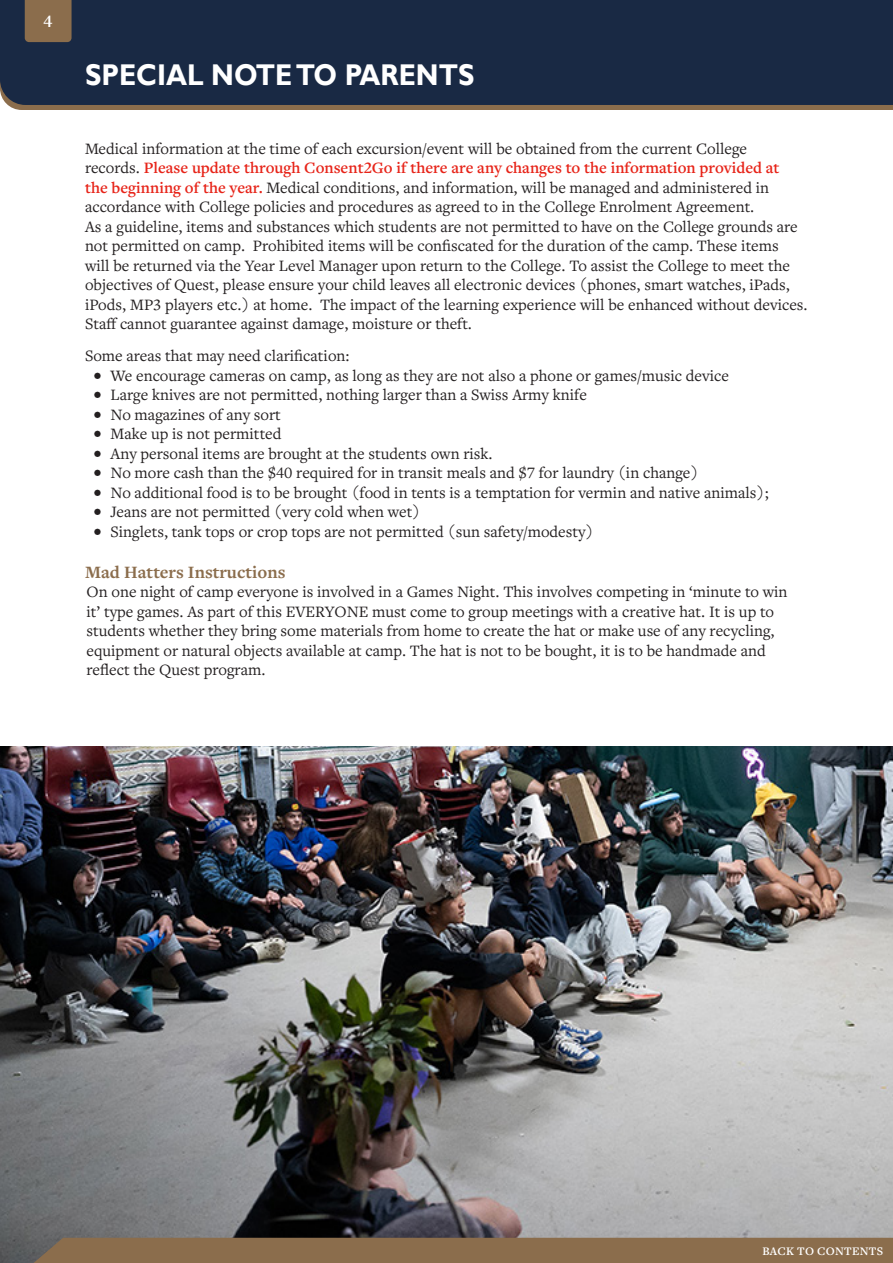
<style>
.page{position:relative;width:893px;height:1263px;background:#fff}
.page>*{position:absolute;margin:0;border:0;box-sizing:border-box;transform-origin:0 0}
.t1{font:700 30px "Gill Sans";color:#fff;scale:.9 1}
.t2{font:700 18px "Freight Text Pro";color:#8b6d4c}
.t3{font:700 18px "Freight Text Pro";color:#fff}
.t4{font:16.5px/19.5px "Freight Text Pro";color:#231f20}
.t5{font:600 12px "Freight Text Pro";letter-spacing:.02em;color:#fff}
.s1{font-weight:600;color:#e72419}
</style>
<div class="page">
<img style="left:0;top:746px;width:893px;height:517px">
<div style="left:9px;top:1238px;width:884px;height:25px;background:#8b6d4c"></div>
<div style="left:0;top:0;width:893px;height:110px;background:#192944"></div>
<p class="t3" style="left:44px;top:10px;width:10px">4</p>
<p class="t1" style="left:85px;top:57px;width:434px">SPECIAL NOTE TO PARENTS</p>
<p class="t4" style="left:85px;top:138px;width:696px">Medical information at the time of each excursion/event will be obtained from the current College records. <span class="s1">Please update through Consent2Go if there are any changes to the information provided at the beginning of the year.</span> Medical conditions, and information, will be managed and administered in accordance with College policies and procedures as agreed to in the College Enrolment Agreement.</p>
<p class="t4" style="left:85px;top:216px;width:724px">As a guideline, items and substances which students are not permitted to have on the College grounds are not permitted on camp. Prohibited items will be confiscated for the duration of the camp. These items<br>will be returned via the Year Level Manager upon return to the College. To assist the College to meet the objectives of Quest, please ensure your child leaves all electronic devices (phones, smart watches, iPads, iPods, MP3 players etc.) at home. The impact of the learning experience will be enhanced without devices.<br>Staff cannot guarantee against damage, moisture or theft.</p>
<p class="t4" style="left:85px;top:346px;width:266px">Some areas that may need clarification:</p>
<p class="t4" style="left:94px;top:365px;width:637px">• We encourage cameras on camp, as long as they are not also a phone or games/music device</p>
<p class="t4" style="left:94px;top:385px;width:495px">• Large knives are not permitted, nothing larger than a Swiss Army knife</p>
<p class="t4" style="left:94px;top:404px;width:189px">• No magazines of any sort</p>
<p class="t4" style="left:94px;top:424px;width:189px">• Make up is not permitted</p>
<p class="t4" style="left:94px;top:443px;width:401px">• Any personal items are brought at the students own risk.</p>
<p class="t4" style="left:94px;top:463px;width:607px">• No more cash than the $40 required for in transit meals and $7 for laundry (in change)</p>
<p class="t4" style="left:94px;top:482px;width:677px">• No additional food is to be brought (food in tents is a temptation for vermin and native animals);</p>
<p class="t4" style="left:94px;top:502px;width:329px">• Jeans are not permitted (very cold when wet)</p>
<p class="t4" style="left:94px;top:521px;width:502px">• Singlets, tank tops or crop tops are not permitted (sun safety/modesty)</p>
<p class="t2" style="left:85px;top:560px;width:202px">Mad Hatters Instructions</p>
<p class="t4" style="left:87px;top:582px;width:702px">On one night of camp everyone is involved in a Games Night. This involves competing in ‘minute to win it’ type games. As part of this EVERYONE must come to group meetings with a creative hat. It is up to students whether they bring some materials from home to create the hat or make use of any recycling, equipment or natural objects available at camp. The hat is not to be bought, it is to be handmade and reflect the Quest program.</p>
<p class="t5" style="left:762px;top:1243px;width:122px">BACK TO CONTENTS</p>
</div>
